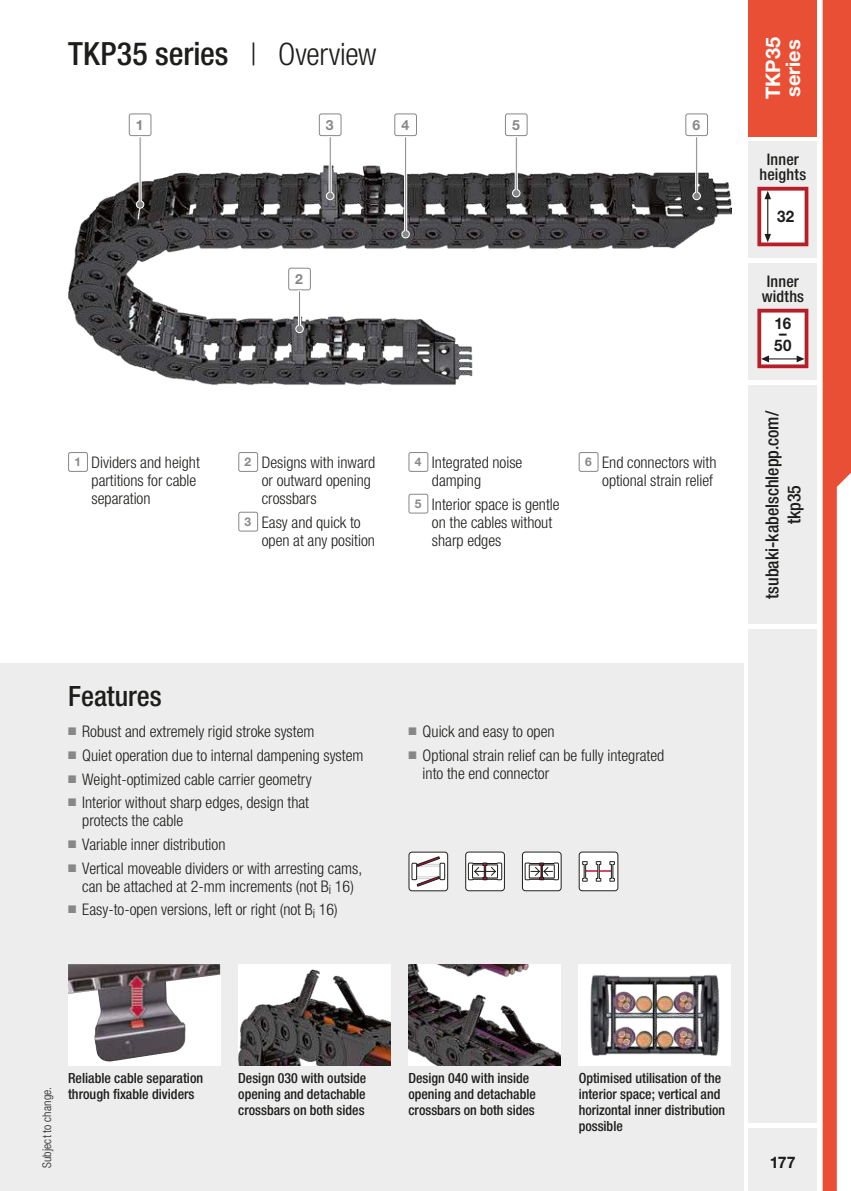
<style>
.page{position:relative;width:851px;height:1191px;background:#fff}
.page>*{position:absolute;margin:0;border:0;box-sizing:border-box;transform-origin:0 0}
.t1{font:500 condensed 32px "Helvetica Neue LT Std";color:#1d1d1b}
.t2{font:500 condensed 28px "Helvetica Neue LT Std";color:#1d1d1b}
.t3{font:700 20px/20px "Helvetica Neue LT Std";color:#fff}
.t4{font:500 condensed 18px/22px "Helvetica Neue LT Std";color:#1d1d1b;text-align:center}
.t5{font:300 condensed 16px/18px "Helvetica Neue LT Std";color:#1d1d1b}
.t6{font:500 condensed 16px/15px "Helvetica Neue LT Std";letter-spacing:.01em;color:#1d1d1b;text-align:center}
.t7{font:700 16px/12px "Helvetica Neue LT Std";letter-spacing:.005em;color:#1d1d1b;text-align:center;scale:.95 1}
.t8{font:700 16px "Helvetica Neue LT Std";letter-spacing:.005em;color:#1d1d1b}
.t9{font:500 condensed 14px/16px "Helvetica Neue LT Std";color:#1d1d1b}
.t10{font:700 14px "Helvetica Neue LT Std";color:#878787}
.t11{font:300 condensed 12px "Helvetica Neue LT Std";letter-spacing:.015em;color:#1d1d1b}
.s1{font-weight:300;font-size:31px}
.s2{font-weight:700;font-stretch:normal;font-size:12px;color:#878787}
.s3{color:#878787}
</style>
<div class="page">
<img style="left:68px;top:125px;width:663px;height:260px">
<div style="left:0;top:663px;width:743px;height:528px;background:#ededed"></div>
<svg style="left:408px;top:851px;width:40px;height:40px;background:#cecacb"></svg>
<svg style="left:465px;top:851px;width:40px;height:40px;background:#c8c6c6"></svg>
<svg style="left:578px;top:851px;width:40px;height:40px;background:#d4d0d1"></svg>
<svg style="left:522px;top:851px;width:39px;height:40px;background:#cac8c8"></svg>
<div style="left:68px;top:964px;width:152px;height:101px;background:#fff"></div>
<img style="left:68px;top:964px;width:117px;height:97px">
<img style="left:408px;top:964px;width:152px;height:101px">
<img style="left:578px;top:964px;width:152px;height:101px">
<img style="left:238px;top:965px;width:152px;height:100px">
<div style="left:748px;top:0;width:68px;height:136px;background:#e94f35"></div>
<div style="left:748px;top:1128px;width:68px;height:63px;background:#ededed"></div>
<div style="left:748px;top:142px;width:68px;height:116px;background:#ededed"></div>
<div style="left:748px;top:264px;width:68px;height:116px;background:#ededed"></div>
<div style="left:748px;top:629px;width:68px;height:494px;background:#ededed"></div>
<div style="left:748px;top:386px;width:68px;height:238px;background:#ededed"></div>
<svg style="left:757px;top:187px;width:51px;height:59px;background:#e6c1c3"></svg>
<svg style="left:757px;top:309px;width:51px;height:59px;background:#e6c2c4"></svg>
<svg style="left:822px;top:0;width:28px;height:1191px"></svg>
<div style="left:129px;top:113px;width:22px;height:23px;border:1px solid #878787;border-radius:2px"></div>
<svg style="left:135px;top:136px;width:10px;height:73px"></svg>
<div style="left:288px;top:268px;width:23px;height:22px;border:1px solid #878787;border-radius:2px"></div>
<svg style="left:295px;top:290px;width:9px;height:44px"></svg>
<div style="left:505px;top:113px;width:22px;height:23px;border:1px solid #878787;border-radius:2px"></div>
<svg style="left:511px;top:136px;width:10px;height:62px"></svg>
<div style="left:394px;top:113px;width:23px;height:23px;border:1px solid #878787;border-radius:2px"></div>
<svg style="left:401px;top:136px;width:9px;height:103px"></svg>
<div style="left:319px;top:113px;width:22px;height:23px;border:1px solid #878787;border-radius:2px"></div>
<svg style="left:325px;top:136px;width:10px;height:65px"></svg>
<div style="left:685px;top:113px;width:23px;height:23px;border:1px solid #878787;border-radius:2px"></div>
<svg style="left:691px;top:136px;width:10px;height:65px"></svg>
<div style="left:68px;top:452px;width:20px;height:20px;border:1px solid #878787;border-radius:2px"></div>
<div style="left:238px;top:452px;width:20px;height:20px;border:1px solid #878787;border-radius:2px"></div>
<div style="left:238px;top:512px;width:20px;height:19px;border:1px solid #878787;border-radius:2px"></div>
<div style="left:408px;top:452px;width:20px;height:20px;border:1px solid #878787;border-radius:2px"></div>
<div style="left:408px;top:494px;width:20px;height:19px;border:1px solid #878787;border-radius:2px"></div>
<div style="left:578px;top:452px;width:20px;height:20px;border:1px solid #878787;border-radius:2px"></div>
<h1 class="t1" style="left:68px;top:35px;width:310px">TKP35 series <span class="s1">| Overview</span></h1>
<p class="t10" style="left:136px;top:116px;width:9px">1</p>
<p class="t10" style="left:326px;top:116px;width:9px">3</p>
<p class="t10" style="left:401px;top:116px;width:9px">4</p>
<p class="t10" style="left:512px;top:116px;width:9px">5</p>
<p class="t10" style="left:692px;top:116px;width:9px">6</p>
<p class="t10" style="left:295px;top:270px;width:9px">2</p>
<p class="t5" style="left:92px;top:453px;width:110px;text-indent:-17px"><span class="s2">1</span> Dividers and height partitions for cable separation</p>
<p class="t5" style="left:262px;top:453px;width:115px;text-indent:-17px"><span class="s2">2</span> Designs with inward or outward opening crossbars</p>
<p class="t5" style="left:262px;top:513px;width:115px;text-indent:-17px"><span class="s2">3</span> Easy and quick to open at any position</p>
<p class="t5" style="left:432px;top:453px;width:92px;text-indent:-17px"><span class="s2">4</span> Integrated noise damping</p>
<p class="t5" style="left:432px;top:495px;width:129px;text-indent:-17px"><span class="s2">5</span> Interior space is gentle on the cables without sharp edges</p>
<p class="t5" style="left:585px;top:453px;width:133px;text-align:right"><span class="s2">6</span> End connectors with optional strain relief</p>
<h2 class="t2" style="left:68px;top:679px;width:95px">Features</h2>
<p class="t5" style="left:68px;top:722px;width:248px"><span class="s3">■</span> Robust and extremely rigid stroke system</p>
<p class="t5" style="left:68px;top:746px;width:297px"><span class="s3">■</span> Quiet operation due to internal dampening system</p>
<p class="t5" style="left:68px;top:770px;width:245px"><span class="s3">■</span> Weight-optimized cable carrier geometry</p>
<p class="t5" style="left:82px;top:793px;width:228px;text-indent:-14px"><span class="s3">■</span> Interior without sharp edges, design that protects the cable</p>
<p class="t5" style="left:68px;top:835px;width:159px"><span class="s3">■</span> Variable inner distribution</p>
<p class="t5" style="left:68px;top:859px;width:295px;text-align:center"><span class="s3">■</span> Vertical moveable dividers or with arresting cams, can be attached at 2-mm increments (not B<sub>i</sub> 16)</p>
<p class="t5" style="left:68px;top:900px;width:271px"><span class="s3">■</span> Easy-to-open versions, left or right (not B<sub>i</sub> 16)</p>
<p class="t5" style="left:408px;top:722px;width:148px"><span class="s3">■</span> Quick and easy to open</p>
<p class="t5" style="left:422px;top:746px;width:243px;text-indent:-14px"><span class="s3">■</span> Optional strain relief can be fully integrated into the end connector</p>
<p class="t3" style="left:762px;top:99px;width:64px;rotate:-90deg">TKP35 series</p>
<p class="t6" style="left:759px;top:151px;width:48px">Inner heights</p>
<p class="t7" style="left:777px;top:210px;width:20px">32</p>
<p class="t6" style="left:761px;top:273px;width:44px">Inner widths</p>
<p class="t7" style="left:774px;top:317px;width:19px">16</p>
<p class="t7" style="left:774px;top:327px;width:20px">–<br>50</p>
<p class="t4" style="left:760px;top:598px;width:189px;rotate:-90deg">tsubaki-kabelschlepp.com/ tkp35</p>
<p class="t11" style="left:40px;top:1168px;width:83px;rotate:-90deg">Subject to change.</p>
<p class="t9" style="left:68px;top:1070px;width:137px">Reliable cable separation through fixable dividers</p>
<p class="t9" style="left:238px;top:1070px;width:129px;text-align:justify">Design 030 with outside opening and detachable crossbars on both sides</p>
<p class="t9" style="left:578px;top:1070px;width:148px">Optimised utilisation of the interior space; vertical and horizontal inner distribution possible</p>
<p class="t9" style="left:408px;top:1070px;width:129px">Design 040 with inside opening and detachable crossbars on both sides</p>
<p class="t8" style="left:769px;top:1152px;width:27px">177</p>
</div>
